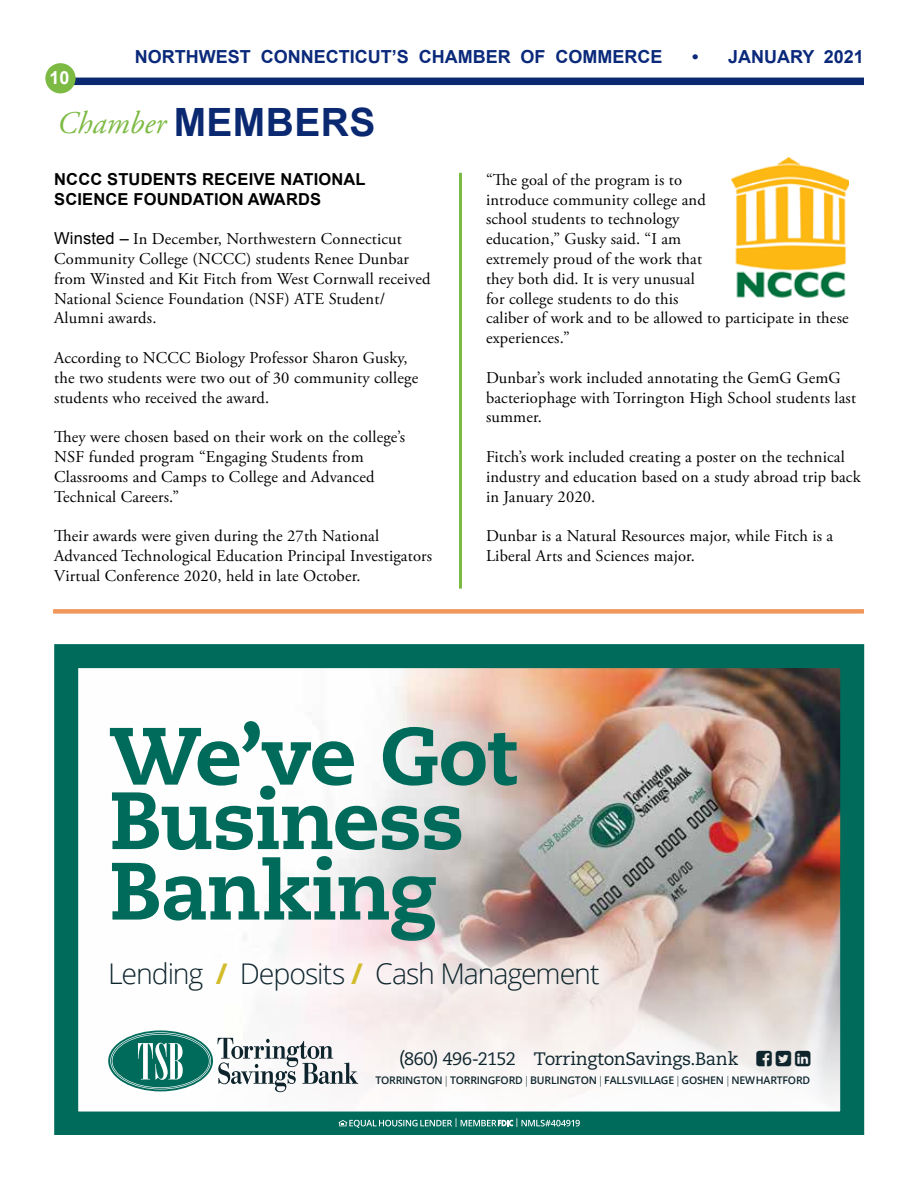
<style>
.page{position:relative;width:918px;height:1188px;background:#fff}
.page>*{position:absolute;margin:0;border:0;box-sizing:border-box;transform-origin:0 0}
.t1{font:800 81px/67.5px "Caecilia LT Std";letter-spacing:-.02em;color:#006a5b}
.t2{font:italic 31.5px "Adobe Garamond Pro";color:#7dba44}
.t3{font:300 28.5px "Open Sans";letter-spacing:-.04em;color:#0e252d}
.t4{font:700 18px "Arial";color:#0a297a}
.t5{font:18px "Caecilia LT Std";letter-spacing:-.025em;color:#0e252d}
.t6{font:700 18px "Arial";color:#fff}
.t7{font:16.5px/19.8px "Adobe Garamond Pro";letter-spacing:.01em;color:#000}
.t8{font:700 16.5px/19.8px "Arial";letter-spacing:.01em;color:#000}
.t9{font:600 10.5px "Open Sans";letter-spacing:-.02em;color:#0e252d}
.s1{font-family:"Arial";font-weight:700;font-style:normal;font-size:39px;color:#0a2971}
.s2{font-family:"Arial"}
.s3{font-weight:700;color:#d3bc2a}
.s4{font-weight:300}
</style>
<div class="page">
<div style="left:66px;top:78px;width:798px;height:7px;background:#0a2971"></div>
<div style="left:45px;top:63px;width:31px;height:30px;background:#7dba44;border-radius:50%"></div>
<hr style="left:459px;top:173px;width:3px;height:416px;background:#7dba44">
<img style="left:54px;top:644px;width:810px;height:491px">
<svg style="left:339px;top:1118px;width:241px;height:10px;background:#439186"></svg>
<img style="left:731px;top:157px;width:118px;height:141px">
<div style="left:53px;top:609px;width:811px;height:5px;background:#f1975a"></div>
<svg style="left:757px;top:1051px;width:53px;height:15px"></svg>
<p class="t6" style="left:50px;top:66px;width:22px">10</p>
<p class="t4" style="left:135px;top:45px;width:529px">NORTHWEST CONNECTICUT’S CHAMBER OF COMMERCE</p>
<p class="t4" style="left:692px;top:45px;width:173px">• JANUARY 2021</p>
<h2 class="t2" style="left:57px;top:105px;width:320px">Chamber <span class="s1">MEMBERS</span></h2>
<p class="t8" style="left:54px;top:170px;width:313px">NCCC STUDENTS RECEIVE NATIONAL<br>SCIENCE FOUNDATION AWARDS</p>
<p class="t7" style="left:54px;top:230px;width:378px"><span class="s2">Winsted –</span> In December, Northwestern Connecticut Community College (NCCC) students Renee Dunbar from Winsted and Kit Fitch from West Cornwall received National Science Foundation (NSF) ATE Student/ Alumni awards.</p>
<p class="t7" style="left:54px;top:348px;width:366px">According to NCCC Biology Professor Sharon Gusky, the two students were two out of 30 community college students who received the award.</p>
<p class="t7" style="left:54px;top:428px;width:352px">They were chosen based on their work on the college’s NSF funded program “Engaging Students from Classrooms and Camps to College and Advanced Technical Careers.”</p>
<p class="t7" style="left:54px;top:527px;width:380px">Their awards were given during the 27th National<br>Advanced Technological Education Principal Investigators<br>Virtual Conference 2020, held in late October.</p>
<p class="t7" style="left:486px;top:170px;width:364px">“The goal of the program is to<br>introduce community college and<br>school students to technology<br>education,” Gusky said. “I am<br>extremely proud of the work that<br>they both did. It is very unusual<br>for college students to do this<br>caliber of work and to be allowed to participate in these experiences.”</p>
<p class="t7" style="left:486px;top:368px;width:372px">Dunbar’s work included annotating the GemG GemG bacteriophage with Torrington High School students last summer.</p>
<p class="t7" style="left:486px;top:447px;width:376px">Fitch’s work included creating a poster on the technical industry and education based on a study abroad trip back in January 2020.</p>
<p class="t7" style="left:486px;top:527px;width:349px">Dunbar is a Natural Resources major, while Fitch is a<br>Liberal Arts and Sciences major.</p>
<h1 class="t1" style="left:110px;top:723px;width:408px">We’ve Got<br>Business<br>Banking</h1>
<h3 class="t3" style="left:108px;top:954px;width:493px">Lending <span class="s3">/</span> Deposits <span class="s3">/</span> Cash Management</h3>
<p class="t5" style="left:399px;top:1049px;width:341px">(860) 496-2152 TorringtonSavings.Bank</p>
<p class="t9" style="left:376px;top:1073px;width:436px">TORRINGTON <span class="s4">|</span> TORRINGFORD <span class="s4">|</span> BURLINGTON <span class="s4">|</span> FALLS VILLAGE <span class="s4">|</span> GOSHEN <span class="s4">|</span> NEW HARTFORD</p>
</div>
